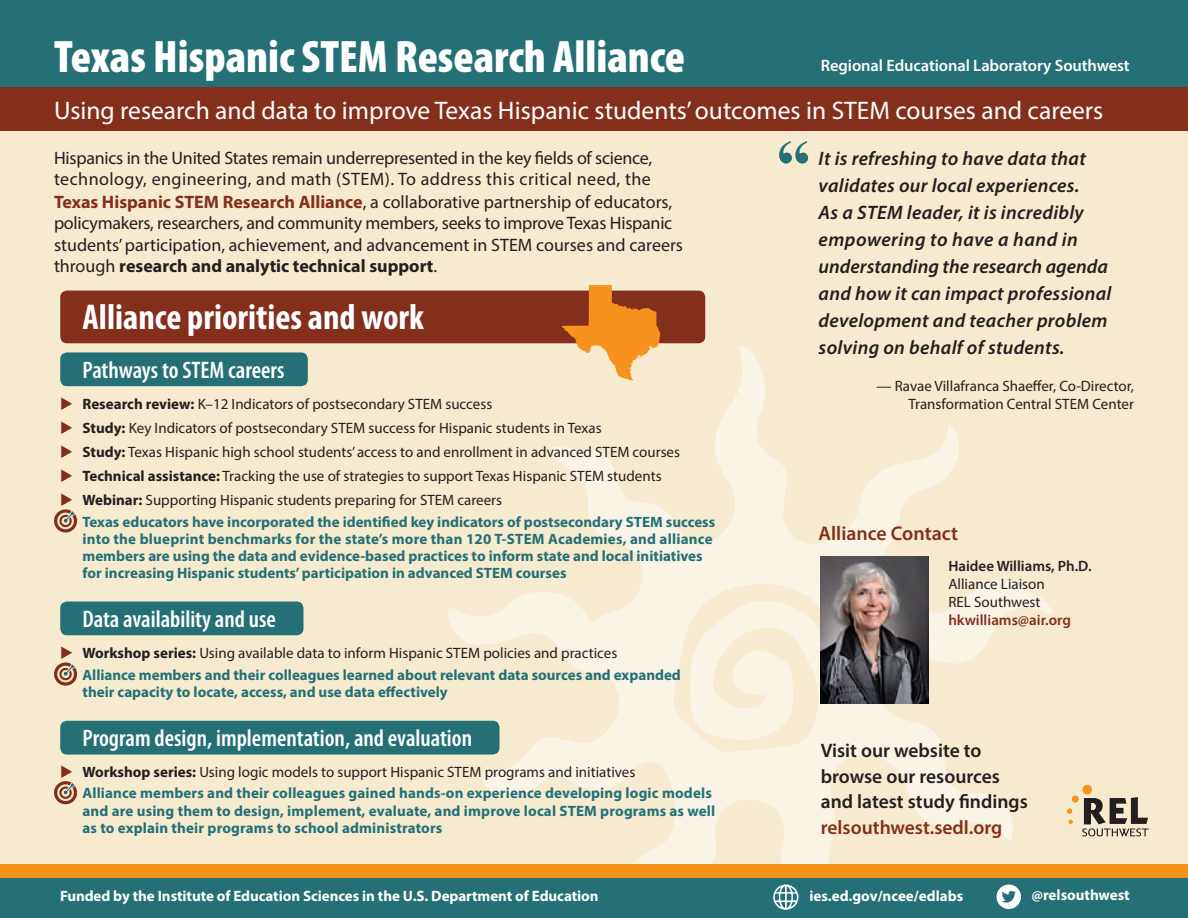
<style>
.page{position:relative;width:1188px;height:918px;background:#f6eacf}
.page>*{position:absolute;margin:0;border:0;box-sizing:border-box;transform-origin:0 0}
.t1{font:900 condensed 45.75px "Myriad Pro";color:#fff}
.t2{font:700 condensed 36px "Myriad Pro";color:#fff}
.t3{font:25.5px "Myriad Pro";color:#fff}
.t4{font:600 condensed 24px "Myriad Pro";color:#fff}
.t5{font:600 19.8px "Myriad Pro";color:#832f1c}
.t6{font:italic 600 19.5px/27px "Myriad Pro";letter-spacing:.015em;color:#231f20}
.t7{font:600 19.5px/25.5px "Myriad Pro";color:#231f20}
.t8{font:600 19.5px "Myriad Pro";color:#832f1c}
.t9{font:18px/21.8px "Myriad Pro";letter-spacing:-.005em;color:#231f20}
.t10{font:600 16.5px "Myriad Pro";letter-spacing:-.005em;color:#fff}
.t11{font:700 15px/17.2px "Myriad Pro";color:#247076}
.t12{font:15px/18px "Myriad Pro";color:#231f20;text-align:right}
.t13{font:700 15px "Myriad Pro";letter-spacing:-.005em;color:#fff}
.t14{font:600 15px "Myriad Pro";color:#231f20}
.t15{font:600 15px "Myriad Pro";color:#832f1c}
.s1{font-weight:700;color:#832f1c}
.s2{font-weight:700}
</style>
<div class="page">
<div style="left:0;top:0;width:1188px;height:131px;background:#832f1c"></div>
<div style="left:0;top:0;width:1188px;height:87px;background:#247076"></div>
<svg style="left:447px;top:346px;width:606px;height:518px"></svg>
<div style="left:0;top:864px;width:1188px;height:54px;background:#f7931d"></div>
<div style="left:0;top:878px;width:1188px;height:40px;background:#247076"></div>
<svg style="left:1082px;top:797px;width:67px;height:39px"></svg>
<div style="left:1082px;top:785px;width:10px;height:9px;background:#f7931d;border-radius:50%"></div>
<div style="left:1072px;top:796px;width:7px;height:7px;background:#f7931d;border-radius:50%"></div>
<svg style="left:1067px;top:809px;width:5px;height:5px"></svg>
<svg style="left:1069px;top:820px;width:4px;height:4px"></svg>
<svg style="left:773px;top:885px;width:25px;height:25px"></svg>
<svg style="left:996px;top:885px;width:25px;height:24px"></svg>
<svg style="left:779px;top:141px;width:29px;height:23px"></svg>
<img style="left:821px;top:557px;width:107px;height:146px">
<div style="left:60px;top:291px;width:645px;height:52px;background:#832f1c;border-radius:7px"></div>
<div style="left:60px;top:352px;width:248px;height:34px;background:#247076;border-radius:7px"></div>
<div style="left:60px;top:721px;width:439px;height:34px;background:#247076;border-radius:7px"></div>
<div style="left:60px;top:602px;width:243px;height:33px;background:#247076;border-radius:7px"></div>
<svg style="left:562px;top:285px;width:98px;height:95px"></svg>
<svg style="left:54px;top:509px;width:23px;height:24px"></svg>
<svg style="left:54px;top:662px;width:23px;height:24px"></svg>
<svg style="left:54px;top:781px;width:23px;height:23px"></svg>
<h1 class="t1" style="left:54px;top:27px;width:633px">Texas Hispanic STEM Research Alliance</h1>
<p class="t10" style="left:821px;top:55px;width:310px">Regional Educational Laboratory Southwest</p>
<h2 class="t3" style="left:54px;top:94px;width:1051px">Using research and data to improve Texas Hispanic students’ outcomes in STEM courses and careers</h2>
<p class="t9" style="left:54px;top:146px;width:631px">Hispanics in the United States remain underrepresented in the key fields of science, technology, engineering, and math (STEM). To address this critical need, the <span class="s1">Texas Hispanic STEM Research Alliance</span>, a collaborative partnership of educators, policymakers, researchers, and community members, seeks to improve Texas Hispanic students’ participation, achievement, and advancement in STEM courses and careers through <span class="s2">research and analytic technical support</span>.</p>
<h3 class="t2" style="left:83px;top:295px;width:343px">Alliance priorities and work</h3>
<h4 class="t4" style="left:82px;top:355px;width:204px">Pathways to STEM careers</h4>
<p class="t12" style="left:83px;top:395px;width:411px"><span class="s2">Research review:</span> K–12 Indicators of postsecondary STEM success</p>
<p class="t12" style="left:83px;top:419px;width:521px"><span class="s2">Study:</span> Key Indicators of postsecondary STEM success for Hispanic students in Texas</p>
<p class="t12" style="left:83px;top:443px;width:599px"><span class="s2">Study:</span> Texas Hispanic high school students’ access to and enrollment in advanced STEM courses</p>
<p class="t12" style="left:83px;top:467px;width:581px"><span class="s2">Technical assistance:</span> Tracking the use of strategies to support Texas Hispanic STEM students</p>
<p class="t12" style="left:83px;top:491px;width:421px"><span class="s2">Webinar:</span> Supporting Hispanic students preparing for STEM careers</p>
<p class="t11" style="left:83px;top:512px;width:634px">Texas educators have incorporated the identified key indicators of postsecondary STEM success into the blueprint benchmarks for the state’s more than 120 T-STEM Academies, and alliance members are using the data and evidence-based practices to inform state and local initiatives for increasing Hispanic students’ participation in advanced STEM courses</p>
<h4 class="t4" style="left:82px;top:605px;width:195px">Data availability and use</h4>
<p class="t12" style="left:83px;top:644px;width:536px"><span class="s2">Workshop series:</span> Using available data to inform Hispanic STEM policies and practices</p>
<p class="t11" style="left:83px;top:665px;width:600px">Alliance members and their colleagues learned about relevant data sources and expanded their capacity to locate, access, and use data effectively</p>
<h4 class="t4" style="left:82px;top:723px;width:391px">Program design, implementation, and evaluation</h4>
<p class="t12" style="left:83px;top:762px;width:554px"><span class="s2">Workshop series:</span> Using logic models to support Hispanic STEM programs and initiatives</p>
<p class="t11" style="left:83px;top:784px;width:634px">Alliance members and their colleagues gained hands-on experience developing logic models and are using them to design, implement, evaluate, and improve local STEM programs as well as to explain their programs to school administrators</p>
<p class="t6" style="left:819px;top:144px;width:294px">It is refreshing to have data that validates our local experiences.<br>As a STEM leader, it is incredibly empowering to have a hand in understanding the research agenda and how it can impact professional development and teacher problem solving on behalf of students.</p>
<p class="t12" style="left:877px;top:376px;width:259px">— Ravae Villafranca Shaeffer, Co-Director,<br>Transformation Central STEM Center</p>
<h4 class="t5" style="left:819px;top:520px;width:141px">Alliance Contact</h4>
<p class="t14" style="left:948px;top:557px;width:145px">Haidee Williams, Ph.D.</p>
<p class="t12" style="left:948px;top:575px;width:98px">Alliance Liaison</p>
<p class="t12" style="left:948px;top:593px;width:94px">REL Southwest</p>
<p class="t15" style="left:948px;top:611px;width:124px">hkwilliams@air.org</p>
<p class="t7" style="left:821px;top:738px;width:209px">Visit our website to browse our resources and latest study findings</p>
<p class="t8" style="left:821px;top:815px;width:183px">relsouthwest.sedl.org</p>
<p class="t13" style="left:60px;top:887px;width:540px">Funded by the Institute of Education Sciences in the U.S. Department of Education</p>
<p class="t13" style="left:810px;top:887px;width:155px">ies.ed.gov/ncee/edlabs</p>
<p class="t13" style="left:1032px;top:886px;width:100px">@relsouthwest</p>
</div>
